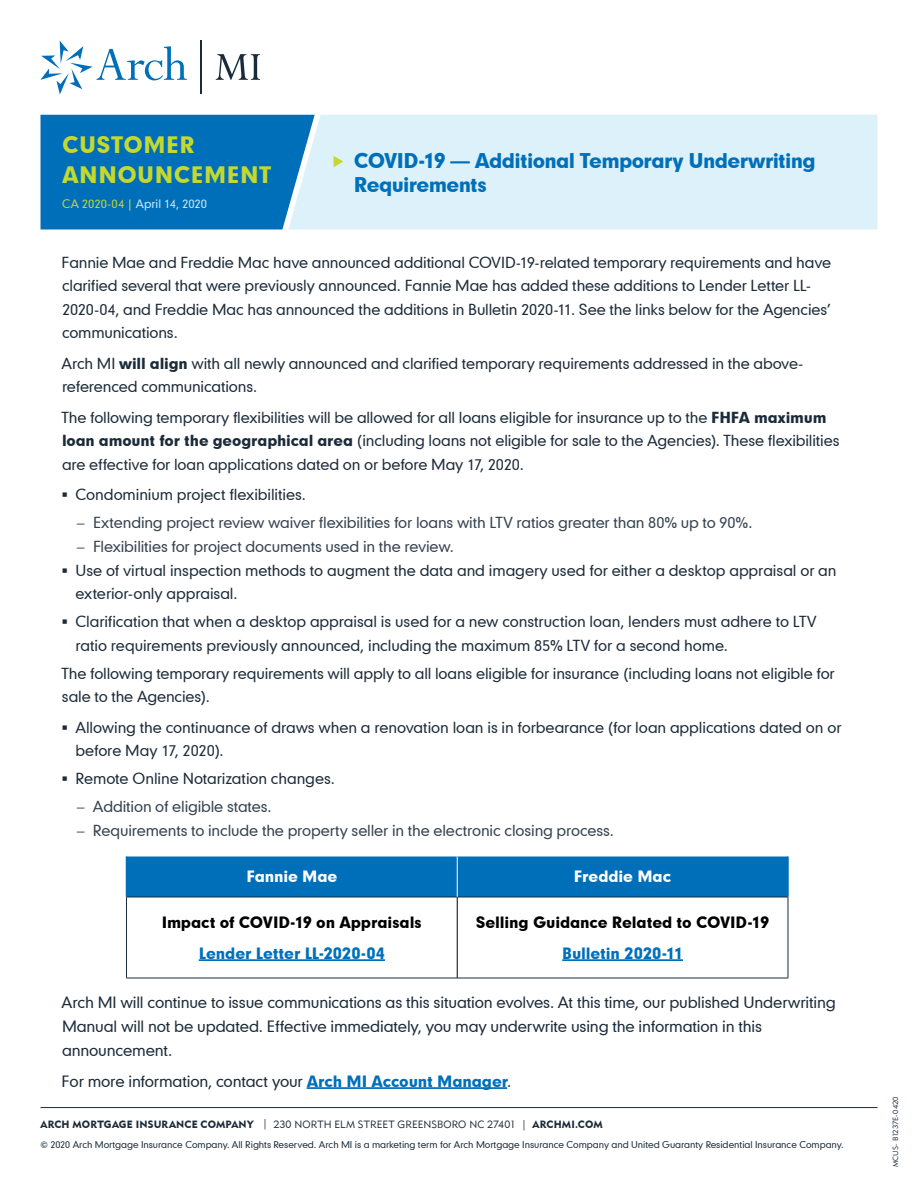
<style>
.page{position:relative;width:918px;height:1188px;background:#fff}
.page>*{position:absolute;margin:0;border:0;box-sizing:border-box;transform-origin:0 0}
.t1{font:21.75px/30px "Geometric 706 BT Black B";letter-spacing:.02em;color:#c4d82e}
.t2{font:19.5px/24px "Geometric 706 BT Black B";letter-spacing:-.035em;color:#006fba}
.t3{font:15px/24px "Geometric 706 BT Medium B";letter-spacing:-.015em;color:#1c2b39}
.t4{font:15px "Geometric 706 BT Black B";letter-spacing:-.01em;color:#000}
.t5{font:15px "Geometric 706 BT Black B";letter-spacing:-.01em;color:#006fba}
.t6{font:15px "Geometric 706 BT Black B";letter-spacing:-.01em;color:#fff}
.t7{font:14.7px/23.5px "Geometric 706 BT Medium B";letter-spacing:-.01em;color:#1c2b39}
.t8{font:14.7px/27.9px "Geometric 706 BT Medium B";letter-spacing:-.01em;color:#354250}
.t9{font:11.25px "Geometric 706 BT Medium B";letter-spacing:.005em;color:#cdecf8}
.t10{font:10.5px "Geometric 415 BT Black A";letter-spacing:.015em;color:#1c2b39}
.t11{font:9px "Geometric 706 BT Medium B";letter-spacing:-.005em;color:#1c2b39}
.t12{font:7.5px "Geometric 415 BT Lite A";letter-spacing:.01em;color:#1c2b39}
.s1{color:#c4d82e}
.s2{font-family:"Geometric 706 BT Black B"}
.s3{color:#1c2b39}
.s4{font-family:"Myriad Pro"}
.s5{font-family:"Myriad Pro";color:#354250}
.s6{color:#354250}
.s7{font-family:"Geometric 706 BT Black B";color:#006fba}
.s8{font-family:"Geometric 415 BT Lite A"}
</style>
<div class="page">
<svg style="left:40px;top:41px;width:147px;height:54px"></svg>
<hr style="left:201px;top:40px;width:1px;height:54px;background:#1c2b39">
<svg style="left:216px;top:54px;width:44px;height:26px"></svg>
<div style="left:40px;top:115px;width:248px;height:115px;background:#006fba"></div>
<div style="left:288px;top:115px;width:590px;height:115px;background:#dcf1fa"></div>
<hr style="left:307px;top:1087px;width:200px;height:2px;background:#006fba">
<div style="left:127px;top:856px;width:660px;height:41px;background:#006fba"></div>
<hr style="left:126px;top:897px;width:331px;height:1px;background:#1c2b39">
<hr style="left:126px;top:897px;width:1px;height:81px;background:#1c2b39">
<hr style="left:457px;top:897px;width:331px;height:1px;background:#1c2b39">
<hr style="left:788px;top:897px;width:1px;height:81px;background:#1c2b39">
<hr style="left:126px;top:978px;width:331px;height:1px;background:#1c2b39">
<hr style="left:457px;top:978px;width:331px;height:1px;background:#1c2b39">
<hr style="left:457px;top:856px;width:1px;height:41px;background:#fff">
<hr style="left:457px;top:897px;width:1px;height:81px;background:#000">
<hr style="left:126px;top:856px;width:1px;height:41px;background:#006fba">
<hr style="left:787px;top:856px;width:2px;height:41px;background:#006fba">
<hr style="left:199px;top:959px;width:186px;height:2px;background:#006fba">
<hr style="left:562px;top:959px;width:121px;height:2px;background:#006fba">
<hr style="left:40px;top:1107px;width:838px;height:1px;background:#1c2b39">
<svg style="left:334px;top:155px;width:10px;height:12px"></svg>
<h1 class="t1" style="left:62px;top:129px;width:211px">CUSTOMER<br>ANNOUNCEMENT</h1>
<p class="t9" style="left:62px;top:196px;width:147px"><span class="s1">CA 2020-04 |</span> April 14, 2020</p>
<h2 class="t2" style="left:354px;top:147px;width:463px">COVID-19 — Additional Temporary Underwriting<br>Requirements</h2>
<p class="t7" style="left:62px;top:250px;width:771px">Fannie Mae and Freddie Mac have announced additional COVID-19-related temporary requirements and have clarified several that were previously announced. Fannie Mae has added these additions to Lender Letter LL-2020-04, and Freddie Mac has announced the additions in Bulletin 2020-11. See the links below for the Agencies’ communications.</p>
<p class="t7" style="left:62px;top:351px;width:743px">Arch MI <span class="s2">will align</span> with all newly announced and clarified temporary requirements addressed in the above&shy;referenced communications.</p>
<p class="t7" style="left:62px;top:405px;width:779px">The following temporary flexibilities will be allowed for all loans eligible for insurance up to the <span class="s2">FHFA maximum loan amount for the geographical area</span> (including loans not eligible for sale to the Agencies). These flexibilities are effective for loan applications dated on or before May 17, 2020.</p>
<p class="t8" style="left:75px;top:481px;width:678px"><span class="s3">Condominium project flexibilities.<br></span><span class="s4">−</span> Extending project review waiver flexibilities for loans with LTV ratios greater than 80% up to 90%.</p>
<p class="t7" style="left:75px;top:534px;width:763px"><span class="s5">−</span> <span class="s6">Flexibilities for project documents used in the review.<br></span>Use of virtual inspection methods to augment the data and imagery used for either a desktop appraisal or an exterior-only appraisal.</p>
<p class="t7" style="left:75px;top:610px;width:743px">Clarification that when a desktop appraisal is used for a new construction loan, lenders must adhere to LTV ratio requirements previously announced, including the maximum 85% LTV for a second home.</p>
<p class="t7" style="left:62px;top:661px;width:775px">The following temporary requirements will apply to all loans eligible for insurance (including loans not eligible for sale to the Agencies).</p>
<p class="t7" style="left:75px;top:715px;width:768px">Allowing the continuance of draws when a renovation loan is in forbearance (for loan applications dated on or before May 17, 2020).</p>
<p class="t7" style="left:75px;top:764px;width:261px;line-height:27.9px">Remote Online Notarization changes. <span class="s5">−</span> <span class="s6">Addition of eligible states.</span></p>
<p class="t8" style="left:76px;top:816px;width:539px"><span class="s4">−</span> Requirements to include the property seller in the electronic closing process.</p>
<p class="t6" style="left:246px;top:867px;width:93px">Fannie Mae</p>
<p class="t6" style="left:574px;top:867px;width:99px">Freddie Mac</p>
<p class="t4" style="left:162px;top:912px;width:262px">Impact of COVID-19 on Appraisals</p>
<p class="t5" style="left:199px;top:943px;width:188px">Lender Letter LL-2020-04</p>
<p class="t4" style="left:476px;top:912px;width:295px">Selling Guidance Related to COVID-19</p>
<p class="t5" style="left:562px;top:943px;width:122px">Bulletin 2020-11</p>
<p class="t3" style="left:62px;top:990px;width:776px">Arch MI will continue to issue communications as this situation evolves. At this time, our published Underwriting<br>Manual will not be updated. Effective immediately, you may underwrite using the information in this announcement.</p>
<p class="t3" style="left:62px;top:1068px;width:451px">For more information, contact your <span class="s7">Arch MI Account Manager</span>.</p>
<p class="t10" style="left:40px;top:1118px;width:564px">ARCH MORTGAGE INSURANCE COMPANY <span class="s8">| 230 NORTH ELM STREET GREENSBORO NC 27401 |</span> ARCHMI.COM</p>
<p class="t11" style="left:40px;top:1138px;width:805px">© 2020 Arch Mortgage Insurance Company. All Rights Reserved. Arch MI is a marketing term for Arch Mortgage Insurance Company and United Guaranty Residential Insurance Company.</p>
<p class="t12" style="left:891px;top:1167px;width:72px;rotate:-90deg">MCUS- B1237E-0420</p>
</div>
